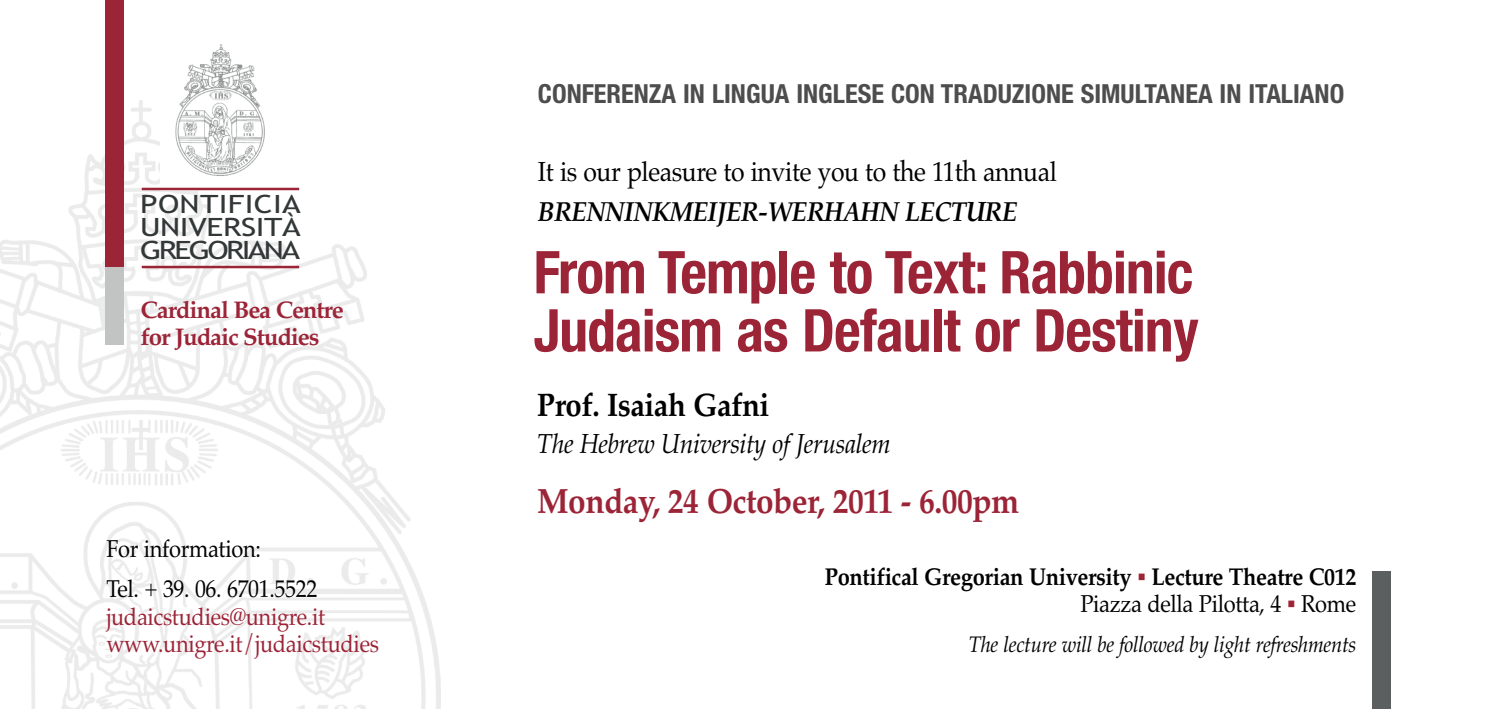
<style>
.page{position:relative;width:1489px;height:709px;background:#fff}
.page>*{position:absolute;margin:0;border:0;box-sizing:border-box;transform-origin:0 0}
.t1{font:700 condensed 59px/58px "Helvetica Neue";letter-spacing:-.015em;color:#9c2437}
.t2{font:700 35px "Palatino";letter-spacing:-.015em;color:#9c2437;scale:.9 1}
.t3{font:700 32.5px "Palatino";letter-spacing:-.015em;color:#000;scale:.9 1}
.t4{font:27.5px "Palatino";letter-spacing:-.015em;color:#000;scale:.9 1}
.t5{font:italic 27.5px "Palatino";letter-spacing:-.015em;color:#000;scale:.9 1}
.t6{font:italic 700 27.5px "Palatino";letter-spacing:-.015em;color:#000;scale:.9 1}
.t7{font:700 condensed 26.25px "Helvetica Neue";color:#4d4d4d}
.t8{font:25.25px/23px "Trebuchet MS";letter-spacing:-.01em;color:#323737;text-align:justify;scale:1.25 1}
.t9{font:700 24.25px/27.5px "Palatino";letter-spacing:-.015em;color:#000;text-align:right;scale:.9 1}
.t10{font:24.25px/27.5px "Palatino";letter-spacing:-.015em;color:#9c2437;scale:.9 1}
.t11{font:24.25px/40px "Palatino";letter-spacing:-.015em;color:#000;scale:.9 1}
.t12{font:700 24px/26.2px "Palatino";letter-spacing:-.045em;color:#9c2437}
.t13{font:italic 22.5px "Palatino";letter-spacing:-.015em;color:#000;scale:.9 1}
.s1{color:#9c2437}
.s2{font-weight:400}
</style>
<div class="page">
<img style="left:0;top:101px;width:440px;height:608px">
<div style="left:161px;top:35px;width:119px;height:156px;background:#fff"></div>
<img style="left:175px;top:44px;width:90px;height:132px">
<hr style="left:142px;top:188px;width:157px;height:2px;background:#9c2437">
<hr style="left:142px;top:266px;width:157px;height:2px;background:#9c2437">
<div style="left:105px;top:52px;width:19px;height:292px;background:#c2c3c3"></div>
<div style="left:1372px;top:572px;width:18px;height:137px;background:#5b5f5f"></div>
<div style="left:105px;top:0;width:19px;height:267px;background:#9c2437"></div>
<p class="t8" style="left:140px;top:193px;width:130px">PONTIFICIA UNIVERSITÀ GREGORIANA</p>
<p class="t12" style="left:140px;top:297px;width:205px">Cardinal Bea Centre for Judaic Studies</p>
<p class="t11" style="left:106px;top:529px;width:236px">For information:<br>Tel. + 39. 06. 6701.5522</p>
<p class="t10" style="left:106px;top:602px;width:304px">judaicstudies@unigre.it www.unigre.it/judaicstudies</p>
<p class="t7" style="left:538px;top:78px;width:807px">CONFERENZA IN LINGUA INGLESE CON TRADUZIONE SIMULTANEA IN ITALIANO</p>
<p class="t4" style="left:538px;top:155px;width:578px">It is our pleasure to invite you to the 11th annual</p>
<p class="t6" style="left:538px;top:195px;width:534px">BRENNINKMEIJER-WERHAHN LECTURE</p>
<h1 class="t1" style="left:533px;top:242px;width:666px">From Temple to Text: Rabbinic<br>Judaism as Default or Destiny</h1>
<h3 class="t3" style="left:537px;top:385px;width:259px">Prof. Isaiah Gafni</h3>
<p class="t5" style="left:537px;top:427px;width:394px">The Hebrew University of Jerusalem</p>
<h2 class="t2" style="left:537px;top:480px;width:537px">Monday, 24 October, 2011 - 6.00pm</h2>
<p class="t9" style="left:824px;top:562px;width:592px">Pontifical Gregorian University <span class="s1">▪</span> Lecture Theatre C012<br><span class="s2">Piazza della Pilotta, 4</span> <span class="s1">▪</span> <span class="s2">Rome</span></p>
<p class="t13" style="left:968px;top:631px;width:432px">The lecture will be followed by light refreshments</p>
</div>
